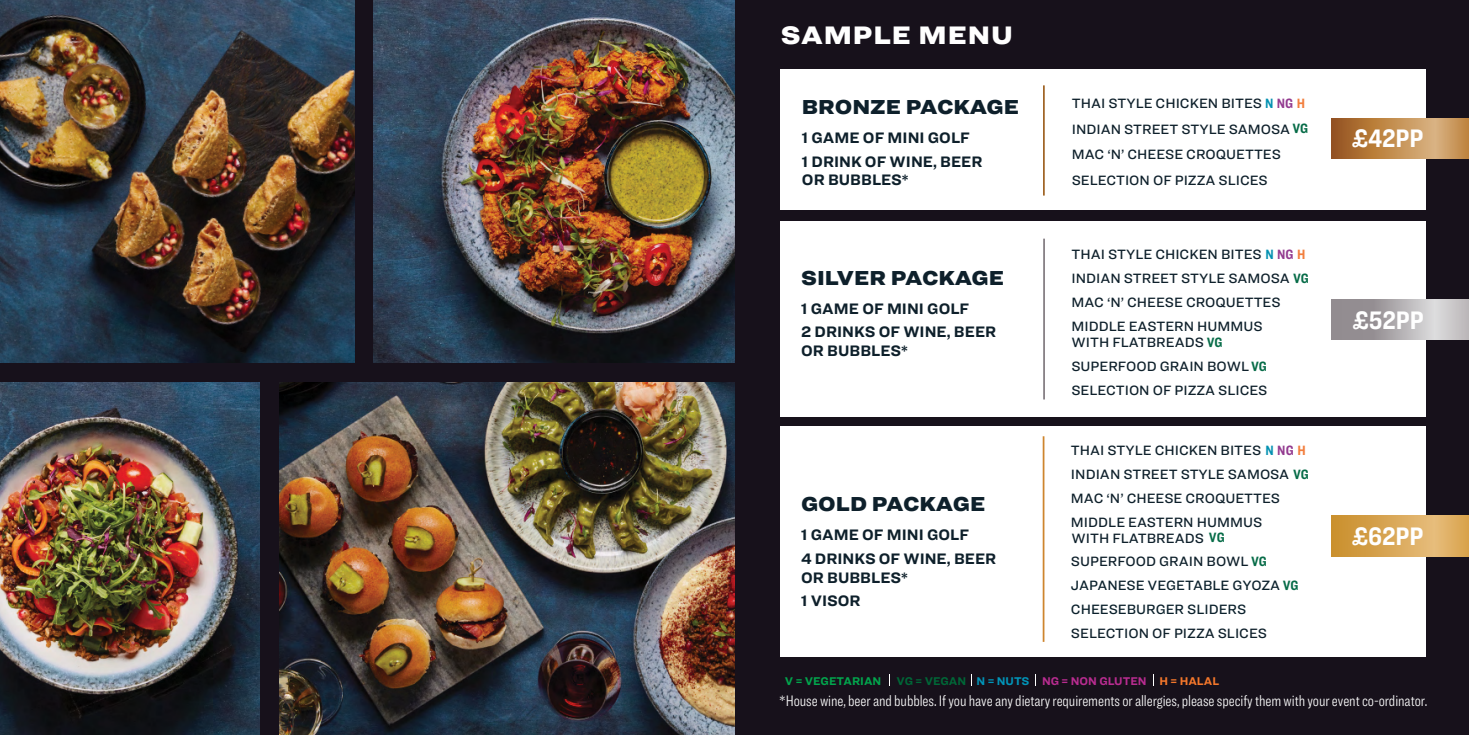
<style>
.page{position:relative;width:1469px;height:735px;background:#fff}
.page>*{position:absolute;margin:0;border:0;box-sizing:border-box;transform-origin:0 0}
.t1{font:700 26.25px "Ringside Condensed";color:#fff}
.t2{font:900 26.25px "Ringside Wide";letter-spacing:.03em;color:#fff}
.t3{font:900 21px "Ringside Wide";color:#0e202b}
.t4{font:700 15.75px/23.8px "Ringside";color:#0e202b}
.t5{font:300 15.75px "Ringside Compressed";letter-spacing:-.005em;color:#fff}
.t6{font:500 14px/24.2px "Ringside";color:#0e202b}
.t7{font:500 14px/24px "Ringside";color:#0b212c}
.t8{font:700 11.55px "Ringside";color:#b82c90}
.t9{font:700 11.55px "Ringside";color:#02a64d}
.s1{font-family:"Ringside Condensed";font-weight:700;color:#0491b1}
.s2{font-family:"Ringside Condensed";font-weight:700;color:#933b90}
.s3{font-family:"Ringside Condensed";font-weight:700;color:#f27e3d}
.s4{font-family:"Ringside Condensed";font-weight:700;color:#076c48}
.s5{color:#0e202b}
.s6{color:#006737}
.s7{color:#0195b9}
.s8{color:#f4772b}
</style>
<div class="page">
<div style="left:734px;top:0;width:734px;height:734px;background:#17111b"></div>
<div style="left:780px;top:69px;width:645px;height:141px;background:#fff"></div>
<div style="left:780px;top:221px;width:645px;height:195px;background:#fff"></div>
<div style="left:780px;top:426px;width:645px;height:229px;background:#fff"></div>
<hr style="left:1042px;top:436px;width:2px;height:205px;background:#ce852e">
<hr style="left:1043px;top:238px;width:1px;height:161px;background:#837c81">
<hr style="left:1043px;top:85px;width:1px;height:110px;background:#a06527">
<div style="left:0;top:0;width:734px;height:734px;background:#17111b"></div>
<img style="left:280px;top:382px;width:454px;height:352px">
<img style="left:0;top:382px;width:260px;height:352px">
<img style="left:0;top:0;width:355px;height:362px">
<img style="left:374px;top:0;width:360px;height:362px">
<svg style="left:1331px;top:119px;width:137px;height:40px;background:#be894f"></svg>
<svg style="left:1331px;top:299px;width:137px;height:40px;background:#b1adb0"></svg>
<svg style="left:1331px;top:515px;width:137px;height:41px;background:#d9a756"></svg>
<h1 class="t2" style="left:781px;top:15px;width:233px">SAMPLE MENU</h1>
<h2 class="t3" style="left:801px;top:90px;width:219px">BRONZE PACKAGE</h2>
<p class="t4" style="left:801px;top:126px;width:182px;line-height:23.3px">1 GAME OF MINI GOLF<br>1 DRINK OF WINE, BEER</p>
<p class="t4" style="left:802px;top:168px;width:108px">OR BUBBLES*</p>
<h2 class="t3" style="left:801px;top:261px;width:204px">SILVER PACKAGE</h2>
<p class="t4" style="left:801px;top:295px;width:196px">1 GAME OF MINI GOLF<br>2 DRINKS OF WINE, BEER</p>
<p class="t4" style="left:801px;top:338px;width:108px">OR BUBBLES*</p>
<h2 class="t3" style="left:801px;top:487px;width:186px">GOLD PACKAGE</h2>
<p class="t4" style="left:801px;top:522px;width:197px">1 GAME OF MINI GOLF<br>4 DRINKS OF WINE, BEER</p>
<p class="t4" style="left:801px;top:565px;width:108px;line-height:22.8px">OR BUBBLES*<br>1 VISOR</p>
<p class="t6" style="left:1071px;top:90px;width:238px;line-height:25.7px">THAI STYLE CHICKEN BITES <span class="s1">N</span> <span class="s2">NG</span> <span class="s3">H<br></span>INDIAN STREET STYLE SAMOSA <span class="s4">VG<br></span>MAC ‘N’ CHEESE CROQUETTES<br>SELECTION OF PIZZA SLICES</p>
<p class="t6" style="left:1071px;top:241px;width:239px">THAI STYLE CHICKEN BITES <span class="s1">N</span> <span class="s2">NG</span> <span class="s3">H<br></span>INDIAN STREET STYLE SAMOSA <span class="s4">VG<br></span>MAC ‘N’ CHEESE CROQUETTES<br>MIDDLE EASTERN HUMMUS</p>
<p class="t6" style="left:1071px;top:329px;width:197px">WITH FLATBREADS <span class="s4">VG<br></span>SUPERFOOD GRAIN BOWL<span class="s4">VG<br></span>SELECTION OF PIZZA SLICES</p>
<p class="t6" style="left:1071px;top:437px;width:239px">THAI STYLE CHICKEN BITES <span class="s1">N</span> <span class="s2">NG</span> <span class="s3">H<br></span>INDIAN STREET STYLE SAMOSA <span class="s4">VG<br></span>MAC ‘N’ CHEESE CROQUETTES<br>MIDDLE EASTERN HUMMUS</p>
<p class="t7" style="left:1071px;top:525px;width:229px"><span class="s5">WITH FLATBREADS</span> <span class="s4">VG<br></span><span class="s5">SUPERFOOD GRAIN BOWL</span> <span class="s4">VG<br></span>JAPANESE VEGETABLE GYOZA <span class="s4">VG<br></span>CHEESEBURGER SLIDERS</p>
<p class="t6" style="left:1071px;top:621px;width:197px">SELECTION OF PIZZA SLICES</p>
<p class="t9" style="left:785px;top:672px;width:98px">V = VEGETARIAN</p>
<p class="t8" style="left:896px;top:672px;width:324px"><span class="s6">VG = VEGAN</span> <span class="s7">N = NUTS</span> NG = NON GLUTEN <span class="s8">H = HALAL</span></p>
<h1 class="t1" style="left:1351px;top:119px;width:73px">£42PP</h1>
<h1 class="t1" style="left:1352px;top:301px;width:72px">£52PP</h1>
<h1 class="t1" style="left:1351px;top:517px;width:73px">£62PP</h1>
<p class="t5" style="left:779px;top:690px;width:650px">*House wine, beer and bubbles. If you have any dietary requirements or allergies, please specify them with your event co-ordinator.</p>
</div>
